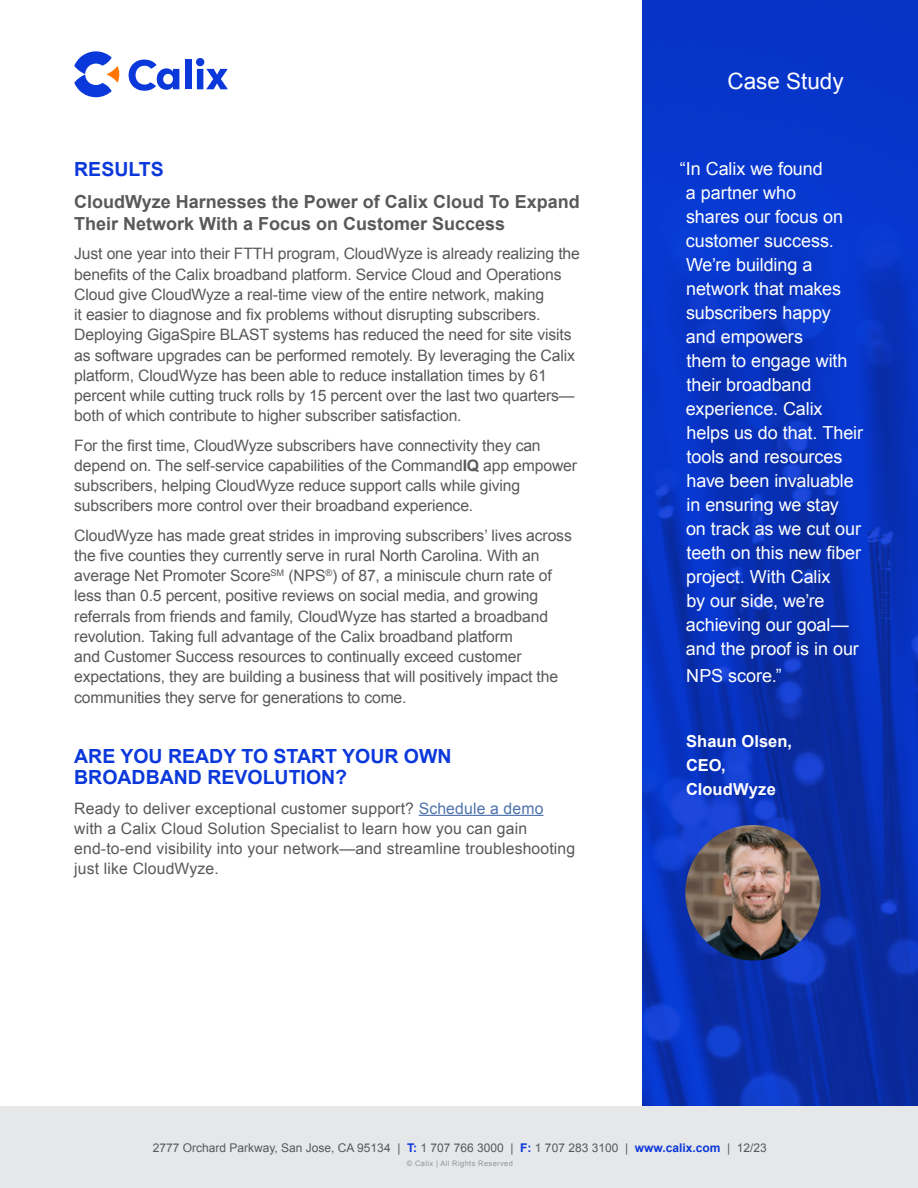
<style>
.page{position:relative;width:918px;height:1188px;background:#fff}
.page>*{position:absolute;margin:0;border:0;box-sizing:border-box;transform-origin:0 0}
.Solution_Brief_Title{font:22.5px "Arial";color:#fff}
.Body_Copy{font:700 19.5px/21px "Arial";color:#0b38db}
.Sidebar_Quote{font:18px/24px "Arial";letter-spacing:-.005em;color:#fff}
.Body_Copy-2{font:700 18px/22.5px "Arial";color:#58595b}
.Sidebar_Quote-2{font:700 16.5px/24px "Arial";letter-spacing:.005em;color:#fff}
.Body_Copy-3{font:15.75px/20.2px "Arial";letter-spacing:-.01em;color:#58595b}
.Body_Copy-4{font:15.75px/20.2px "Arial";letter-spacing:.01em;color:#58595b}
.Footer_Text{font:12px "Arial";color:#58595b}
.Footer_Text-2{font:7.5px "Arial";letter-spacing:.05em;color:#939598}
.s1{font-weight:700}
.s2{color:#4f73ad}
.s3{font-weight:700;color:#0b38db}
</style>
<div class="page">
<svg style="left:643px;top:0;width:275px;height:1106px;background:#0832bc"></svg>
<img style="left:685px;top:825px;width:136px;height:135px;border-radius:68px">
<div style="left:1px;top:1106px;width:917px;height:82px;background:#e6e7e8"></div>
<hr style="left:419px;top:815px;width:124px;height:1px;background:#4f73ad">
<svg style="left:196px;top:58px;width:32px;height:31px"></svg>
<div style="left:185px;top:60px;width:6px;height:29px;background:#0b38db"></div>
<svg style="left:129px;top:60px;width:50px;height:31px"></svg>
<svg style="left:74px;top:51px;width:45px;height:46px"></svg>
<p class="Body_Copy" style="left:74px;top:160px;width:91px">RESULTS</p>
<p class="Body_Copy-2" style="left:74px;top:191px;width:507px">CloudWyze Harnesses the Power of Calix Cloud To Expand<br>Their Network With a Focus on Customer Success</p>
<p class="Body_Copy-3" style="left:74px;top:244px;width:507px">Just one year into their FTTH program, CloudWyze is already realizing the benefits of the Calix broadband platform. Service Cloud and Operations Cloud give CloudWyze a real-time view of the entire network, making<br>it easier to diagnose and fix problems without disrupting subscribers.<br>Deploying GigaSpire BLAST systems has reduced the need for site visits as software upgrades can be performed remotely. By leveraging the Calix platform, CloudWyze has been able to reduce installation times by 61 percent while cutting truck rolls by 15 percent over the last two quarters— both of which contribute to higher subscriber satisfaction.</p>
<p class="Body_Copy-3" style="left:74px;top:435px;width:504px">For the first time, CloudWyze subscribers have connectivity they can depend on. The self-service capabilities of the Command<span class="s1">IQ</span> app empower subscribers, helping CloudWyze reduce support calls while giving subscribers more control over their broadband experience.</p>
<p class="Body_Copy-3" style="left:74px;top:525px;width:499px">CloudWyze has made great strides in improving subscribers’ lives across the five counties they currently serve in rural North Carolina. With an average Net Promoter Score<sup>SM</sup> (NPS<sup>®</sup>) of 87, a miniscule churn rate of less than 0.5 percent, positive reviews on social media, and growing referrals from friends and family, CloudWyze has started a broadband revolution. Taking full advantage of the Calix broadband platform<br>and Customer Success resources to continually exceed customer expectations, they are building a business that will positively impact the communities they serve for generations to come.</p>
<p class="Body_Copy" style="left:74px;top:747px;width:379px">ARE YOU READY TO START YOUR OWN<br>BROADBAND REVOLUTION?</p>
<p class="Body_Copy-4" style="left:74px;top:798px;width:503px">Ready to deliver exceptional customer support? <span class="s2">Schedule a demo </span>with a Calix Cloud Solution Specialist to learn how you can gain end-to-end visibility into your network—and streamline troubleshooting just like CloudWyze.</p>
<p class="Solution_Brief_Title" style="left:727px;top:66px;width:118px">Case Study</p>
<p class="Sidebar_Quote" style="left:686px;top:157px;width:179px;text-indent:-6px">“In Calix we found<br>a partner who<br>shares our focus on customer success.<br>We’re building a network that makes subscribers happy and empowers<br>them to engage with their broadband experience. Calix helps us do that. Their tools and resources have been invaluable in ensuring we stay<br>on track as we cut our teeth on this new fiber project. With Calix<br>by our side, we’re achieving our goal— and the proof is in our</p>
<p class="Sidebar_Quote" style="left:686px;top:664px;width:97px">NPS score.”</p>
<p class="Sidebar_Quote-2" style="left:686px;top:729px;width:108px">Shaun Olsen,<br>CEO,<br>CloudWyze</p>
<p class="Footer_Text" style="left:153px;top:1140px;width:616px">2777 Orchard Parkway, San Jose, CA 95134 | <span class="s3">T:</span> 1 707 766 3000 | <span class="s3">F:</span> 1 707 283 3100 | <span class="s3">www.calix.com</span> | 12/23</p>
<p class="Footer_Text-2" style="left:407px;top:1158px;width:108px">© Calix | All Rights Reserved</p>
</div>
